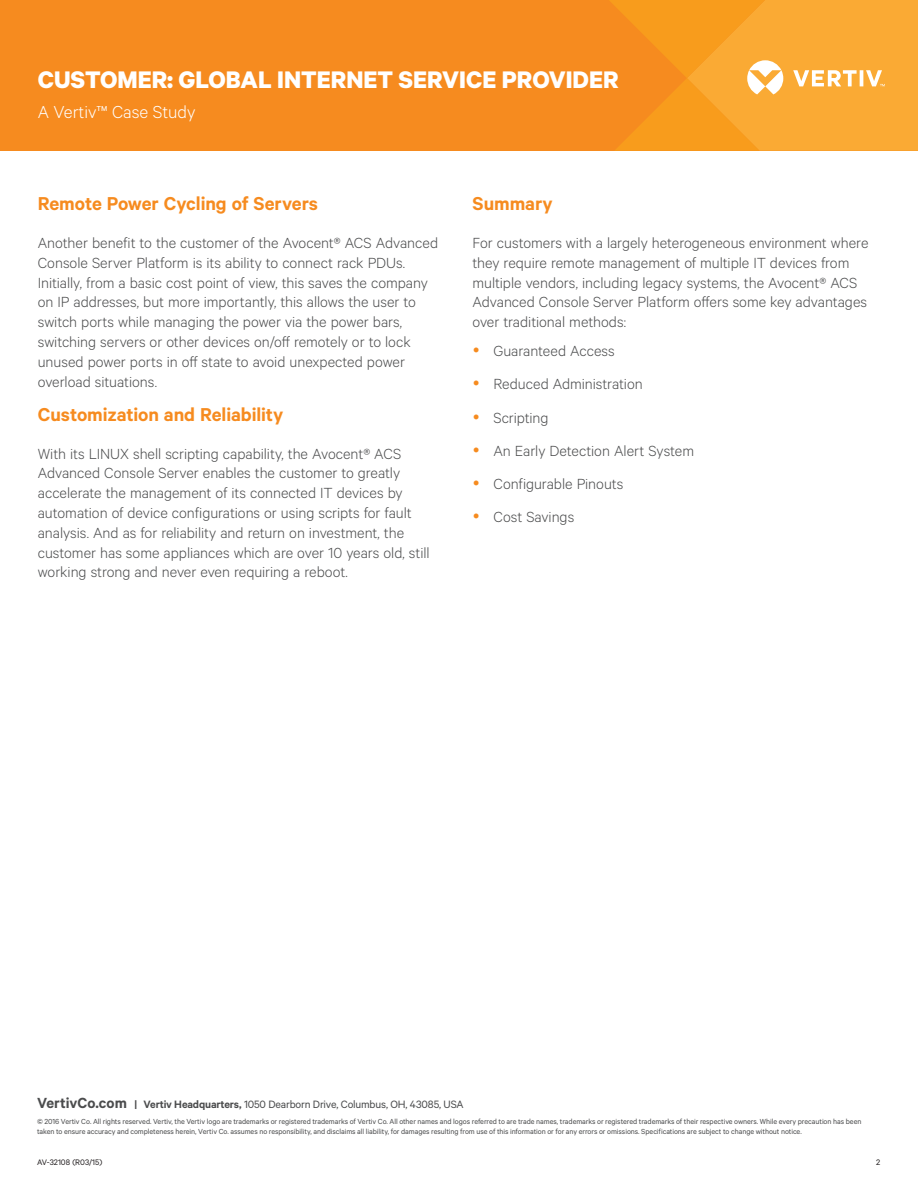
<style>
.page{position:relative;width:918px;height:1188px;background:#fff}
.page>*{position:absolute;margin:0;border:0;box-sizing:border-box;transform-origin:0 0}
.Vertiv_Header_Title{font:700 27px "Calibre";color:#fff}
.Vertiv_Orange_Main_H{font:600 21px "Calibre";letter-spacing:-.005em;color:#f68b1f}
.Vertiv_Header_Subtit{font:300 19.5px "Calibre";color:#fff}
.Vertiv_Body_Text{font:300 16.5px/19.8px "Calibre";color:#4b4c4d}
.Footer_Address{font:12px "Calibre";letter-spacing:-.015em;color:#4b4c4d}
.Document_ID{font:9px "Calibre";color:#231f20}
.Page_Number_Right{font:9px "Calibre";color:#231f20}
.Footer_Disclaimer{font:8.25px/9.8px "Calibre";letter-spacing:-.01em;color:#4b4c4d}
.s1{font-weight:600;font-size:16.5px}
.s2{font-weight:600}
</style>
<div class="page">
<div style="left:0;top:0;width:609px;height:151px;background:#f68b1f"></div>
<svg style="left:609px;top:0;width:309px;height:151px;background:#f9a431"></svg>
<p class="Vertiv_Header_Title" style="left:38px;top:63px;width:582px">CUSTOMER: GLOBAL INTERNET SERVICE PROVIDER</p>
<p class="Vertiv_Header_Subtit" style="left:38px;top:100px;width:159px">A Vertiv™ Case Study</p>
<p class="Vertiv_Orange_Main_H" style="left:38px;top:191px;width:282px">Remote Power Cycling of Servers</p>
<p class="Vertiv_Body_Text" style="left:38px;top:232px;width:402px">Another benefit to the customer of the Avocent® ACS Advanced Console Server Platform is its ability to connect rack PDUs.<br>Initially, from a basic cost point of view, this saves the company on IP addresses, but more importantly, this allows the user to switch ports while managing the power via the power bars, switching servers or other devices on/off remotely or to lock unused power ports in off state to avoid unexpected power overload situations.</p>
<p class="Vertiv_Orange_Main_H" style="left:38px;top:402px;width:247px">Customization and Reliability</p>
<p class="Vertiv_Body_Text" style="left:38px;top:443px;width:393px">With its LINUX shell scripting capability, the Avocent® ACS Advanced Console Server enables the customer to greatly accelerate the management of its connected IT devices by automation of device configurations or using scripts for fault analysis. And as for reliability and return on investment, the customer has some appliances which are over 10 years old, still working strong and never even requiring a reboot.</p>
<p class="Vertiv_Orange_Main_H" style="left:472px;top:191px;width:82px">Summary</p>
<p class="Vertiv_Body_Text" style="left:472px;top:232px;width:397px">For customers with a largely heterogeneous environment where they require remote management of multiple IT devices from multiple vendors, including legacy systems, the Avocent® ACS Advanced Console Server Platform offers some key advantages over traditional methods:</p>
<p class="Vertiv_Body_Text" style="left:494px;top:340px;width:123px">Guaranteed Access</p>
<p class="Vertiv_Body_Text" style="left:494px;top:373px;width:151px">Reduced Administration</p>
<p class="Vertiv_Body_Text" style="left:494px;top:407px;width:57px">Scripting</p>
<p class="Vertiv_Body_Text" style="left:494px;top:440px;width:202px">An Early Detection Alert System</p>
<p class="Vertiv_Body_Text" style="left:494px;top:473px;width:132px">Configurable Pinouts</p>
<p class="Vertiv_Body_Text" style="left:494px;top:507px;width:82px">Cost Savings</p>
<p class="Footer_Address" style="left:37px;top:1097px;width:428px"><span class="s1">VertivCo.com</span> <span class="s2">| Vertiv Headquarters,</span> 1050 Dearborn Drive, Columbus, OH, 43085, USA</p>
<p class="Footer_Disclaimer" style="left:37px;top:1117px;width:826px">© 2016 Vertiv Co. All rights reserved. Vertiv, the Vertiv logo are trademarks or registered trademarks of Vertiv Co. All other names and logos referred to are trade names, trademarks or registered trademarks of their respective owners. While every precaution has been taken to ensure accuracy and completeness herein, Vertiv Co. assumes no responsibility, and disclaims all liability, for damages resulting from use of this information or for any errors or omissions. Specifications are subject to change without notice.</p>
<p class="Document_ID" style="left:37px;top:1157px;width:67px">AV-32108 (R03/15)</p>
<p class="Page_Number_Right" style="left:876px;top:1157px;width:6px">2</p>
</div>
